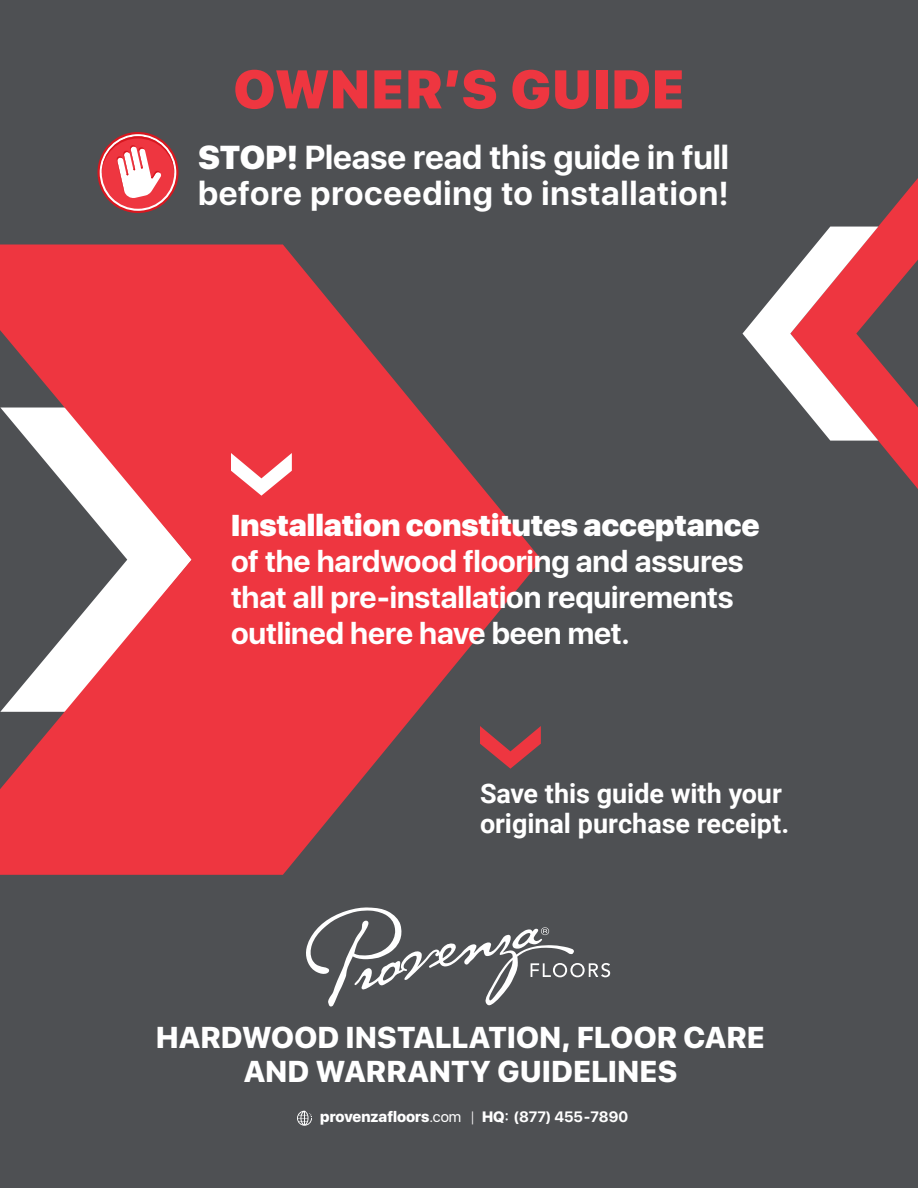
<style>
.page{position:relative;width:918px;height:1188px;background:#4e5053}
.page>*{position:absolute;margin:0;border:0;box-sizing:border-box;transform-origin:0 0}
.t1{font:900 54px "SFUI Display";letter-spacing:.03em;color:#ee3640}
.t2{font:700 33px/36px "SFUI Display";letter-spacing:.015em;color:#fff}
.t3{font:700 30px/36px "SFUI Display";letter-spacing:-.005em;color:#fff}
.t4{font:800 30px/34px "SFUI Display";letter-spacing:.01em;color:#fff;text-align:center}
.t5{font:900 30px "SFUI Display";color:#fff}
.t6{font:700 27px/30px "Roboto";color:#fff}
.t7{font:800 15px "SFUI Display";color:#fff}
.s1{font-weight:900}
.s2{font-weight:400}
.s3{font-weight:300}
.s4{font-weight:600}
.s5{font-weight:700}
</style>
<div class="page">
<svg style="left:743px;top:178px;width:175px;height:311px"></svg>
<svg style="left:0;top:244px;width:542px;height:631px;fill:#ee3640"></svg>
<svg style="left:480px;top:726px;width:61px;height:43px"></svg>
<svg style="left:231px;top:453px;width:61px;height:43px;background:#f4878d"></svg>
<svg style="left:98px;top:132px;width:80px;height:81px"></svg>
<svg style="left:306px;top:907px;width:304px;height:100px"></svg>
<svg style="left:297px;top:1111px;width:15px;height:15px"></svg>
<h1 class="t1" style="left:234px;top:58px;width:452px">OWNER’S GUIDE</h1>
<p class="t2" style="left:198px;top:140px;width:533px"><span class="s1">STOP!</span> Please read this guide in full before proceeding to installation!</p>
<p class="t5" style="left:231px;top:508px;width:530px">Installation constitutes acceptance</p>
<p class="t3" style="left:231px;top:543px;width:514px">of the hardwood flooring and assures that all pre-installation requirements outlined here have been met.</p>
<p class="t6" style="left:480px;top:778px;width:311px">Save this guide with your original purchase receipt.</p>
<p class="t4" style="left:156px;top:1021px;width:610px">HARDWOOD INSTALLATION, FLOOR CARE<br>AND WARRANTY GUIDELINES</p>
<p class="t7" style="left:320px;top:1108px;width:309px">provenzafloors<span class="s2">.com</span> <span class="s3">|</span> HQ<span class="s4">:</span> <span class="s5">(877) 455-7890</span></p>
</div>
